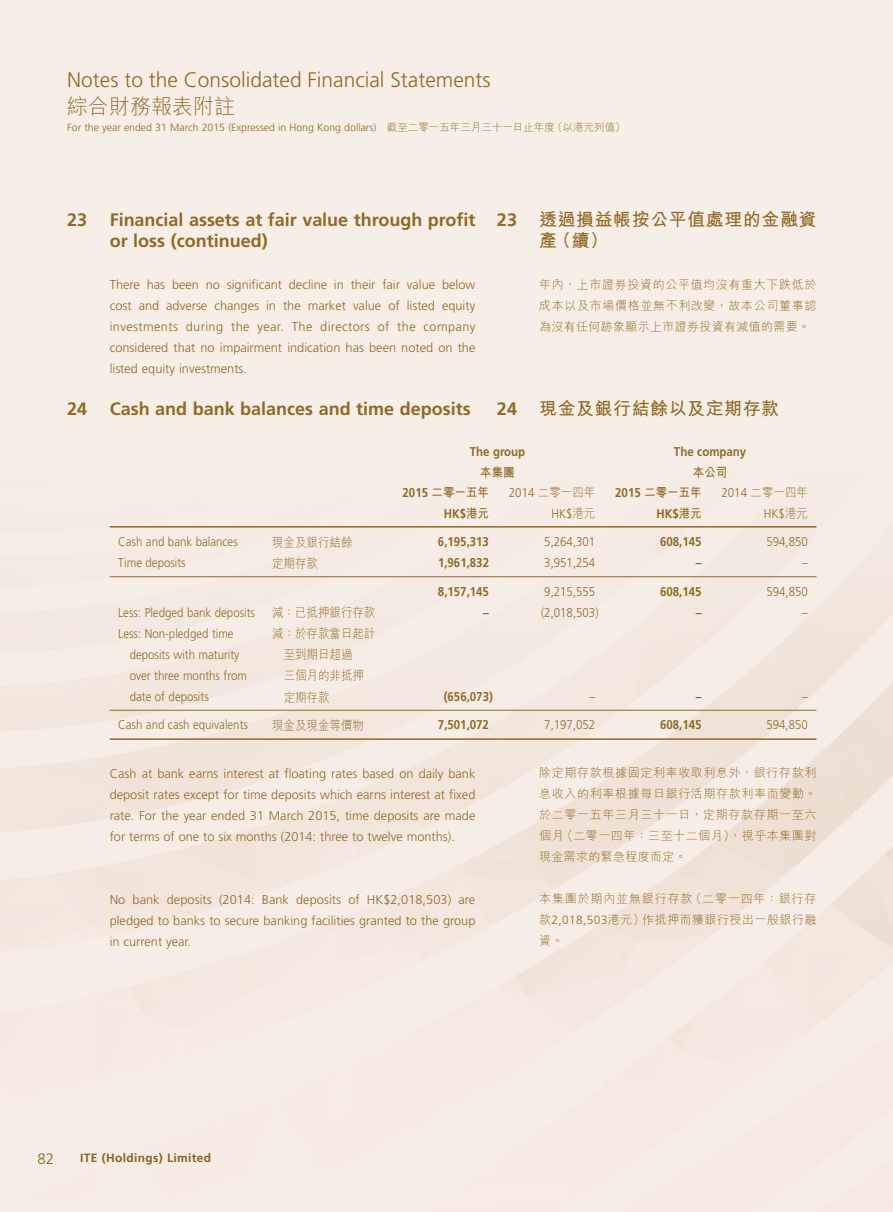
<style>
.page{position:relative;width:893px;height:1212px;background:#fff}
.page>*{position:absolute;margin:0;border:0;box-sizing:border-box;transform-origin:0 0}
.t1{font:300 21px "Frutiger LT Std";color:#8f6a26}
.t2{font:300 21px "M Hei HK";color:#8f6a26}
.t3{font:700 18px/21px "Frutiger LT Std";color:#8f6a26}
.t4{font:700 18px/21px "M Hei HK";letter-spacing:.03em;color:#8f6a26}
.t5{font:300 15px "Frutiger LT Std";color:#8f6a26}
.t6{font:300 12.75px/21px "Frutiger LT Std";color:#8f6a26;text-align:justify}
.t7{font:300 12.75px/21px "Frutiger LT Std";color:#8f6a26;scale:.9 1}
.t8{font:700 12.75px "Frutiger LT Std";color:#8f6a26;scale:.9 1}
.t9{font:300 12.75px/21px "M Hei HK";color:#8f6a26;scale:.9 1}
.t10{font:700 12.75px "M Hei HK";color:#8f6a26;scale:.9 1}
.t11{font:300 12px/21px "M Hei HK";letter-spacing:.04em;color:#8f6a26;text-align:justify}
.t12{font:700 12px "Frutiger LT Std";letter-spacing:.03em;color:#8f6a26}
.t13{font:300 10.5px "Frutiger LT Std";color:#8f6a26}
.s1{font-family:"M Hei HK"}
.s2{font-family:"Frutiger LT Std"}
</style>
<div class="page">
<hr style="left:110px;top:526px;width:162px;height:2px;background:#8f6a26">
<hr style="left:272px;top:526px;width:119px;height:2px;background:#8f6a26">
<hr style="left:391px;top:526px;width:106px;height:2px;background:#8f6a26">
<hr style="left:497px;top:526px;width:107px;height:2px;background:#8f6a26">
<hr style="left:604px;top:526px;width:106px;height:2px;background:#8f6a26">
<hr style="left:710px;top:526px;width:106px;height:2px;background:#8f6a26">
<hr style="left:110px;top:576px;width:162px;height:1px;background:#8f6a26">
<hr style="left:272px;top:576px;width:119px;height:1px;background:#8f6a26">
<hr style="left:391px;top:576px;width:106px;height:1px;background:#8f6a26">
<hr style="left:497px;top:576px;width:107px;height:1px;background:#8f6a26">
<hr style="left:604px;top:576px;width:106px;height:1px;background:#8f6a26">
<hr style="left:710px;top:576px;width:106px;height:1px;background:#8f6a26">
<hr style="left:110px;top:710px;width:162px;height:1px;background:#8f6a26">
<hr style="left:272px;top:710px;width:119px;height:1px;background:#8f6a26">
<hr style="left:391px;top:710px;width:106px;height:1px;background:#8f6a26">
<hr style="left:497px;top:710px;width:107px;height:1px;background:#8f6a26">
<hr style="left:604px;top:710px;width:106px;height:1px;background:#8f6a26">
<hr style="left:710px;top:710px;width:106px;height:1px;background:#8f6a26">
<hr style="left:110px;top:738px;width:162px;height:2px;background:#8f6a26">
<hr style="left:272px;top:738px;width:119px;height:2px;background:#8f6a26">
<hr style="left:391px;top:738px;width:106px;height:2px;background:#8f6a26">
<hr style="left:497px;top:738px;width:107px;height:2px;background:#8f6a26">
<hr style="left:604px;top:738px;width:106px;height:2px;background:#8f6a26">
<hr style="left:710px;top:738px;width:106px;height:2px;background:#8f6a26">
<h1 class="t1" style="left:67px;top:68px;width:425px">Notes to the Consolidated Financial Statements</h1>
<h1 class="t2" style="left:67px;top:92px;width:169px">綜合財務報表附註</h1>
<p class="t13" style="left:67px;top:121px;width:560px">For the year ended 31 March 2015 (Expressed in Hong Kong dollars) <span class="s1">截至二零一五年三月三十一日止年度（以港元列值）</span></p>
<h2 class="t4" style="left:539px;top:208px;width:279px;text-indent:-43px"><span class="s2">23</span> 透過損益帳按公平值處理的金融資產（續）</h2>
<p class="t11" style="left:539px;top:274px;width:279px">年內，上市證券投資的公平值均沒有重大下跌低於成本以及市場價格並無不利改變，故本公司董事認為沒有任何跡象顯示上市證券投資有減值的需要。</p>
<h2 class="t3" style="left:67px;top:209px;width:22px">23</h2>
<h2 class="t3" style="left:110px;top:209px;width:367px">Financial assets at fair value through profit or loss (continued)</h2>
<p class="t6" style="left:110px;top:274px;width:367px">There has been no significant decline in their fair value below cost and adverse changes in the market value of listed equity investments during the year. The directors of the company considered that no impairment indication has been noted on the listed equity investments.</p>
<h2 class="t3" style="left:67px;top:398px;width:22px">24</h2>
<h2 class="t3" style="left:110px;top:398px;width:363px">Cash and bank balances and time deposits</h2>
<p class="t8" style="left:470px;top:444px;width:63px">The group</p>
<p class="t8" style="left:674px;top:444px;width:82px">The company</p>
<p class="t10" style="left:480px;top:463px;width:40px">本集團</p>
<p class="t10" style="left:693px;top:463px;width:40px">本公司</p>
<p class="t10" style="left:403px;top:483px;width:98px"><span class="s2">2015</span> 二零一五年</p>
<p class="t9" style="left:509px;top:482px;width:98px"><span class="s2">2014</span> 二零一四年</p>
<p class="t10" style="left:615px;top:483px;width:98px"><span class="s2">2015</span> 二零一五年</p>
<p class="t9" style="left:721px;top:482px;width:98px"><span class="s2">2014</span> 二零一四年</p>
<p class="t8" style="left:444px;top:506px;width:52px">HK$<span class="s1">港元</span></p>
<p class="t7" style="left:551px;top:503px;width:50px">HK$<span class="s1">港元</span></p>
<p class="t8" style="left:656px;top:506px;width:52px">HK$<span class="s1">港元</span></p>
<p class="t7" style="left:764px;top:503px;width:50px">HK$<span class="s1">港元</span></p>
<p class="t7" style="left:118px;top:532px;width:134px">Cash and bank balances</p>
<p class="t9" style="left:272px;top:531px;width:91px">現金及銀行結餘</p>
<p class="t8" style="left:438px;top:534px;width:58px">6,195,313</p>
<p class="t7" style="left:544px;top:532px;width:58px">5,264,301</p>
<p class="t8" style="left:660px;top:534px;width:48px">608,145</p>
<p class="t7" style="left:766px;top:532px;width:48px">594,850</p>
<p class="t7" style="left:118px;top:553px;width:77px">Time deposits</p>
<p class="t9" style="left:272px;top:552px;width:53px">定期存款</p>
<p class="t8" style="left:438px;top:555px;width:58px">1,961,832</p>
<p class="t7" style="left:544px;top:553px;width:58px">3,951,254</p>
<p class="t8" style="left:696px;top:555px;width:8px">–</p>
<p class="t7" style="left:802px;top:553px;width:8px">–</p>
<p class="t8" style="left:438px;top:584px;width:58px">8,157,145</p>
<p class="t7" style="left:544px;top:581px;width:58px">9,215,555</p>
<p class="t8" style="left:660px;top:584px;width:48px">608,145</p>
<p class="t7" style="left:766px;top:581px;width:48px">594,850</p>
<p class="t7" style="left:118px;top:602px;width:153px">Less: Pledged bank deposits</p>
<p class="t9" style="left:272px;top:602px;width:116px">減：已抵押銀行存款</p>
<p class="t8" style="left:483px;top:605px;width:8px">–</p>
<p class="t7" style="left:541px;top:602px;width:65px">(2,018,503)</p>
<p class="t8" style="left:696px;top:605px;width:8px">–</p>
<p class="t7" style="left:802px;top:602px;width:8px">–</p>
<p class="t7" style="left:130px;top:623px;width:132px;text-indent:-11px">Less: Non-pledged time deposits with maturity over three months from date of deposits</p>
<p class="t9" style="left:284px;top:623px;width:103px;text-indent:-11px">減：於存款當日起計至到期日超過<br>三個月的非抵押定期存款</p>
<h2 class="t4" style="left:497px;top:397px;width:284px"><span class="s2">24</span> 現金及銀行結餘以及定期存款</h2>
<p class="t8" style="left:444px;top:689px;width:56px">(656,073)</p>
<p class="t7" style="left:590px;top:686px;width:8px">–</p>
<p class="t8" style="left:696px;top:689px;width:8px">–</p>
<p class="t7" style="left:802px;top:686px;width:8px">–</p>
<p class="t7" style="left:118px;top:715px;width:146px">Cash and cash equivalents</p>
<p class="t9" style="left:272px;top:714px;width:103px">現金及現金等價物</p>
<p class="t8" style="left:438px;top:717px;width:58px">7,501,072</p>
<p class="t7" style="left:544px;top:715px;width:58px">7,197,052</p>
<p class="t8" style="left:660px;top:717px;width:48px">608,145</p>
<p class="t7" style="left:766px;top:715px;width:48px">594,850</p>
<p class="t6" style="left:110px;top:763px;width:367px">Cash at bank earns interest at floating rates based on daily bank deposit rates except for time deposits which earns interest at fixed rate. For the year ended 31 March 2015, time deposits are made for terms of one to six months (2014: three to twelve months).</p>
<p class="t11" style="left:539px;top:762px;width:279px">除定期存款根據固定利率收取利息外，銀行存款利息收入的利率根據每日銀行活期存款利率而變動。於二零一五年三月三十一日，定期存款存期一至六個月（二零一四年：三至十二個月），視乎本集團對現金需求的緊急程度而定。</p>
<p class="t11" style="left:539px;top:888px;width:279px">本集團於期內並無銀行存款（二零一四年：銀行存款<span class="s2">2,018,503</span>港元）作抵押而獲銀行授出一般銀行融資。</p>
<p class="t6" style="left:110px;top:889px;width:367px">No bank deposits (2014: Bank deposits of HK$2,018,503) are pledged to banks to secure banking facilities granted to the group in current year.</p>
<p class="t5" style="left:37px;top:1150px;width:18px">82</p>
<p class="t12" style="left:80px;top:1151px;width:133px">ITE (Holdings) Limited</p>
</div>
